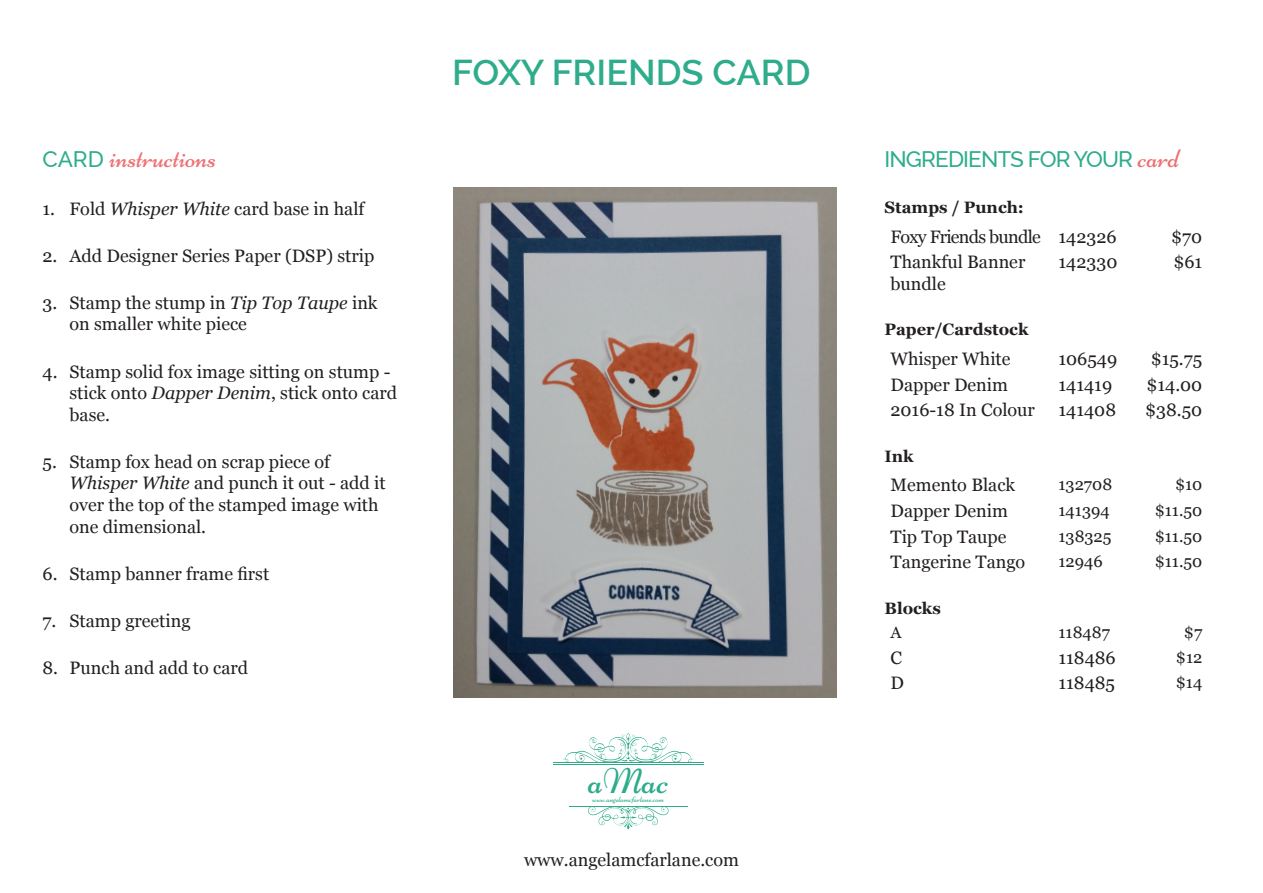
<style>
.page{position:relative;width:1263px;height:893px;background:#fff}
.page>*{position:absolute;margin:0;border:0;box-sizing:border-box;transform-origin:0 0}
.t1{font:600 36px "Raleway";color:#2eac8b}
.t2{font:35.85px "Niconne";color:#2dab8a}
.Green_Heading{font:27px "Niconne";color:#ee7073}
.Green_Heading-2{font:500 22.5px "Raleway";letter-spacing:-.04em;color:#2eac8b}
.Body_text{font:18px/21.6px "Georgia";color:#231f20}
.Body_text-2{font:18px "Georgia";letter-spacing:-.04em;color:#231f20}
.Table_Heading{font:700 16.5px "Georgia";color:#231f20}
.Table_Body_Text{font:16.5px "Georgia";color:#231f20}
.Table_Price{font:16.5px "Georgia";color:#231f20}
.t3{font:8.1px "Niconne";color:#2dab8a}
.s1{font-family:"Raleway";font-weight:500;font-size:22.5px;color:#2eac8b}
.s2{font-style:italic}
.s3{font-family:"Niconne";font-weight:400;font-size:27px;color:#ee7073}
</style>
<div class="page">
<svg style="left:563px;top:733px;width:131px;height:29px"></svg>
<hr style="left:553px;top:762px;width:150px;height:1px;background:#2dab8a">
<hr style="left:553px;top:764px;width:150px;height:1px;background:#2dab8a">
<svg style="left:588px;top:807px;width:81px;height:22px"></svg>
<hr style="left:569px;top:806px;width:118px;height:1px;background:#2dab8a">
<img style="left:454px;top:187px;width:382px;height:510px">
<p class="Green_Heading" style="left:43px;top:142px;width:175px"><span class="s1">CARD</span> instructions</p>
<p class="Body_text" style="left:43px;top:197px;width:323px">1. Fold <span class="s2">Whisper White</span> card base in half</p>
<p class="Body_text" style="left:43px;top:244px;width:333px">2. Add Designer Series Paper (DSP) strip</p>
<p class="Body_text" style="left:70px;top:291px;width:310px;text-indent:-27px">3. Stamp the stump in <span class="s2">Tip Top Taupe</span> ink on smaller white piece</p>
<p class="Body_text" style="left:70px;top:360px;width:329px;text-indent:-27px">4. Stamp solid fox image sitting on stump - stick onto <span class="s2">Dapper Denim</span>, stick onto card base.</p>
<p class="Body_text" style="left:70px;top:450px;width:318px;text-indent:-27px">5. Stamp fox head on scrap piece of<br><span class="s2">Whisper White</span> and punch it out - add it over the top of the stamped image with one dimensional.</p>
<p class="Body_text" style="left:43px;top:562px;width:228px">6. Stamp banner frame first</p>
<p class="Body_text" style="left:43px;top:609px;width:150px">7. Stamp greeting</p>
<p class="Body_text" style="left:43px;top:656px;width:207px">8. Punch and add to card</p>
<p class="t1" style="left:452px;top:52px;width:360px">FOXY FRIENDS CARD</p>
<h2 class="t2" style="left:588px;top:760px;width:82px">aMac</h2>
<p class="t3" style="left:593px;top:794px;width:73px">www.angelamcfarlane.com</p>
<p class="Body_text" style="left:524px;top:848px;width:216px">www.angelamcfarlane.com</p>
<p class="Green_Heading-2" style="left:884px;top:147px;width:297px">INGREDIENTS FOR YOUR <span class="s3">card</span></p>
<p class="Table_Heading" style="left:884px;top:196px;width:141px">Stamps / Punch:</p>
<p class="Body_text-2" style="left:890px;top:223px;width:152px">Foxy Friends bundle</p>
<p class="Body_text" style="left:1058px;top:225px;width:60px">142326</p>
<p class="Body_text" style="left:1171px;top:225px;width:33px">$70</p>
<p class="Body_text" style="left:890px;top:251px;width:136px">Thankful Banner bundle</p>
<p class="Body_text" style="left:1058px;top:251px;width:60px">142330</p>
<p class="Body_text" style="left:1173px;top:251px;width:30px">$61</p>
<p class="Table_Heading" style="left:884px;top:319px;width:145px">Paper/Cardstock</p>
<p class="Body_text" style="left:890px;top:347px;width:122px">Whisper White</p>
<p class="Body_text" style="left:1058px;top:347px;width:60px">106549</p>
<p class="Body_text" style="left:1151px;top:347px;width:53px">$15.75</p>
<p class="Body_text" style="left:890px;top:373px;width:119px">Dapper Denim</p>
<p class="Body_text" style="left:1058px;top:373px;width:55px">141419</p>
<p class="Body_text" style="left:1146px;top:373px;width:57px">$14.00</p>
<p class="Body_text" style="left:890px;top:399px;width:146px">2016-18 In Colour</p>
<p class="Body_text" style="left:1058px;top:399px;width:59px">141408</p>
<p class="Body_text" style="left:1145px;top:399px;width:59px">$38.50</p>
<p class="Table_Heading" style="left:884px;top:445px;width:31px">Ink</p>
<p class="Body_text" style="left:890px;top:474px;width:126px">Memento Black</p>
<p class="Table_Body_Text" style="left:1058px;top:473px;width:55px">132708</p>
<p class="Table_Price" style="left:1175px;top:473px;width:29px">$10</p>
<p class="Body_text" style="left:890px;top:499px;width:119px">Dapper Denim</p>
<p class="Table_Body_Text" style="left:1058px;top:498px;width:53px">141394</p>
<p class="Table_Price" style="left:1155px;top:498px;width:49px">$11.50</p>
<p class="Body_text" style="left:890px;top:525px;width:118px">Tip Top Taupe</p>
<p class="Table_Body_Text" style="left:1058px;top:524px;width:55px">138325</p>
<p class="Table_Price" style="left:1155px;top:524px;width:49px">$11.50</p>
<p class="Body_text" style="left:890px;top:551px;width:136px">Tangerine Tango</p>
<p class="Table_Body_Text" style="left:1058px;top:549px;width:46px">12946</p>
<p class="Table_Price" style="left:1155px;top:549px;width:49px">$11.50</p>
<p class="Table_Heading" style="left:884px;top:597px;width:58px">Blocks</p>
<p class="Table_Body_Text" style="left:890px;top:620px;width:13px">A</p>
<p class="Table_Body_Text" style="left:1058px;top:620px;width:53px">118487</p>
<p class="Table_Price" style="left:1184px;top:620px;width:20px">$7</p>
<p class="Body_text" style="left:890px;top:646px;width:13px">C</p>
<p class="Body_text" style="left:1058px;top:646px;width:59px">118486</p>
<p class="Table_Price" style="left:1176px;top:645px;width:28px">$12</p>
<p class="Body_text" style="left:890px;top:672px;width:15px">D</p>
<p class="Body_text" style="left:1058px;top:672px;width:58px">118485</p>
<p class="Table_Price" style="left:1176px;top:670px;width:28px">$14</p>
</div>
